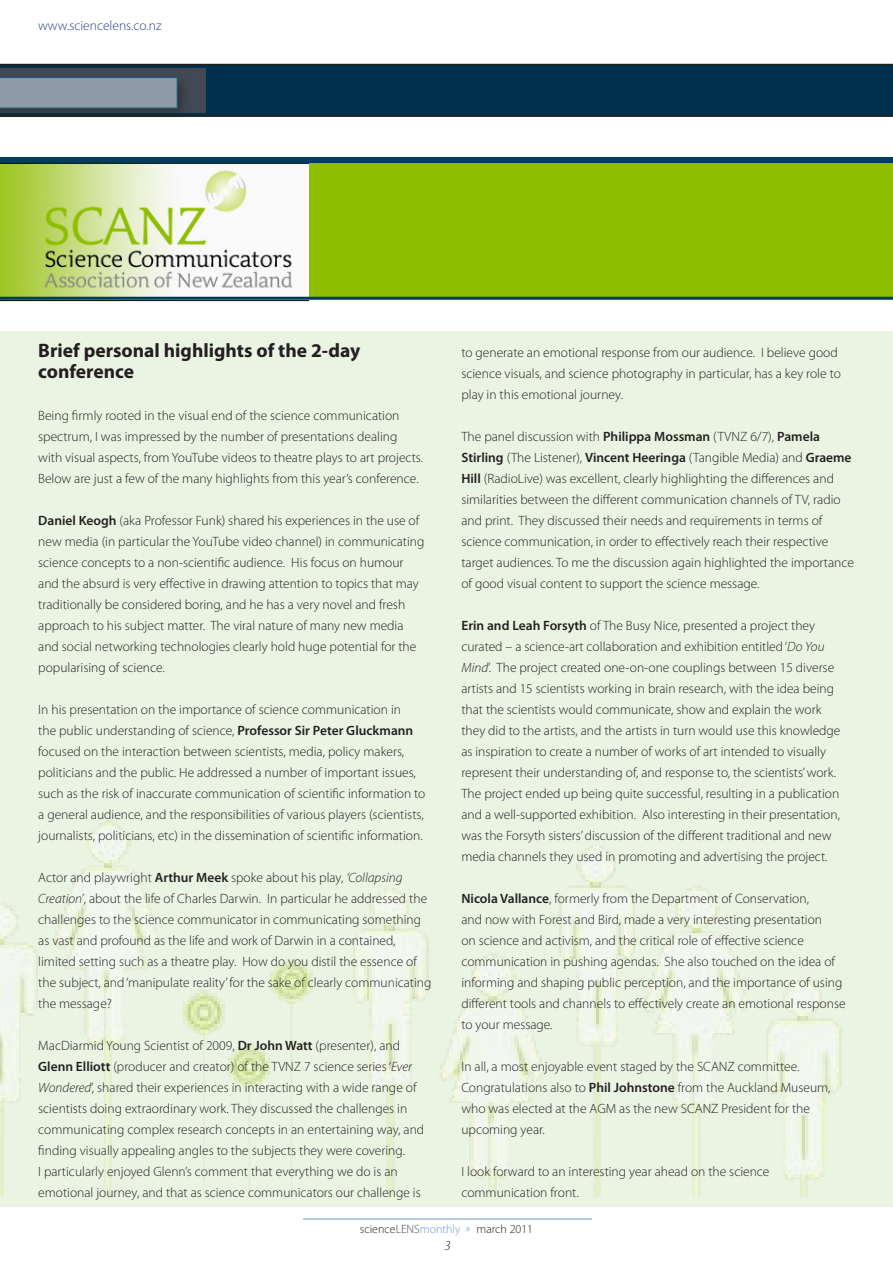
<style>
.page{position:relative;width:893px;height:1263px;background:#fff}
.page>*{position:absolute;margin:0;border:0;box-sizing:border-box;transform-origin:0 0}
.head_sub{font:700 19.5px/21px "Myriad Pro";color:#231f20}
.t1{font:300 13.5px/21px "Myriad Pro";color:#231f20}
.t2{font:300 13.5px "Myriad Pro";color:#253f8e}
.t3{font:italic 300 13.5px "Myriad Pro";color:#231f20}
.t4{font:300 12px "Myriad Pro";color:#231f20}
.s1{font-weight:600}
.s2{font-style:italic}
.s3{color:#434954}
.s4{color:#7299c6}
.s5{font-style:italic;color:#7299c6}
</style>
<div class="page">
<hr style="left:303px;top:1219px;width:289px;height:1px;background:#7299c6">
<div style="left:0;top:160px;width:893px;height:138px;background:#8fbe00"></div>
<div style="left:0;top:332px;width:893px;height:875px;background:#eaf4e3"></div>
<svg style="left:0;top:64px;width:893px;height:53px;background:#023049"></svg>
<img style="left:0;top:821px;width:841px;height:375px">
<div style="left:0;top:68px;width:205px;height:45px;background:#434954"></div>
<div style="left:0;top:73px;width:190px;height:48px;background:#231f20;opacity:.75"></div>
<svg style="left:0;top:77px;width:178px;height:31px;background:#8796a3"></svg>
<img style="left:0;top:163px;width:308px;height:139px">
<div style="left:0;top:157px;width:893px;height:6px;background:#003d5b"></div>
<hr style="left:0;top:297px;width:893px;height:3px;background:#003d5b">
<p class="t2" style="left:38px;top:18px;width:125px">www.sciencelens.co.nz</p>
<p class="head_sub" style="left:38px;top:340px;width:324px">Brief personal highlights of the 2-day conference</p>
<p class="t1" style="left:38px;top:405px;width:386px">Being firmly rooted in the visual end of the science communication spectrum, I was impressed by the number of presentations dealing with visual aspects, from YouTube videos to theatre plays to art projects.<br>Below are just a few of the many highlights from this year’s conference.</p>
<p class="t1" style="left:38px;top:510px;width:388px"><span class="s1">Daniel Keogh</span> (aka Professor Funk) shared his experiences in the use of new media (in particular the YouTube video channel) in communicating science concepts to a non-scientific audience. His focus on humour and the absurd is very effective in drawing attention to topics that may traditionally be considered boring, and he has a very novel and fresh approach to his subject matter. The viral nature of many new media and social networking technologies clearly hold huge potential for the popularising of science.</p>
<p class="t1" style="left:38px;top:699px;width:389px">In his presentation on the importance of science communication in<br>the public understanding of science, <span class="s1">Professor Sir Peter Gluckmann </span>focused on the interaction between scientists, media, policy makers, politicians and the public. He addressed a number of important issues, such as the risk of inaccurate communication of scientific information to a general audience, and the responsibilities of various players (scientists, journalists, politicians, etc) in the dissemination of scientific information.</p>
<p class="t1" style="left:38px;top:867px;width:395px">Actor and playwright <span class="s1">Arthur Meek</span> spoke about his play, <span class="s2">‘Collapsing Creation’</span>, about the life of Charles Darwin. In particular he addressed the challenges to the science communicator in communicating something as vast and profound as the life and work of Darwin in a contained, limited setting such as a theatre play. How do you distil the essence of the subject, and ‘manipulate reality’ for the sake of clearly communicating the message?</p>
<p class="t1" style="left:38px;top:1035px;width:387px">MacDiarmid Young Scientist of 2009, <span class="s1">Dr John Watt</span> (presenter), and <span class="s1">Glenn Elliott</span> (producer and creator) of the TVNZ 7 science series ‘<span class="s2">Ever Wondered</span>’, shared their experiences in interacting with a wide range of scientists doing extraordinary work. They discussed the challenges in communicating complex research concepts in an entertaining way, and finding visually appealing angles to the subjects they were covering.<br>I particularly enjoyed Glenn’s comment that everything we do is an emotional journey, and that as science communicators our challenge is</p>
<p class="t1" style="left:461px;top:342px;width:381px">to generate an emotional response from our audience. I believe good science visuals, and science photography in particular, has a key role to play in this emotional journey.</p>
<p class="t1" style="left:461px;top:426px;width:394px">The panel discussion with <span class="s1">Philippa Mossman</span> (TVNZ 6/7), <span class="s1">Pamela Stirling</span> (The Listener), <span class="s1">Vincent Heeringa</span> (Tangible Media) and <span class="s1">Graeme Hill</span> (RadioLive) was excellent, clearly highlighting the differences and similarities between the different communication channels of TV, radio and print. They discussed their needs and requirements in terms of science communication, in order to effectively reach their respective target audiences. To me the discussion again highlighted the importance of good visual content to support the science message.</p>
<p class="t1" style="left:461px;top:615px;width:381px"><span class="s1">Erin and Leah Forsyth</span> of The Busy Nice, presented a project they curated – a science-art collaboration and exhibition entitled ‘<span class="s2">Do You Mind</span>’. The project created one-on-one couplings between 15 diverse artists and 15 scientists working in brain research, with the idea being that the scientists would communicate, show and explain the work they did to the artists, and the artists in turn would use this knowledge as inspiration to create a number of works of art intended to visually represent their understanding of, and response to, the scientists’ work.<br>The project ended up being quite successful, resulting in a publication and a well-supported exhibition. Also interesting in their presentation, was the Forsyth sisters’ discussion of the different traditional and new media channels they used in promoting and advertising the project.</p>
<p class="t1" style="left:461px;top:888px;width:386px"><span class="s1">Nicola Vallance</span>, formerly from the Department of Conservation,<br>and now with Forest and Bird, made a very interesting presentation<br>on science and activism, and the critical role of effective science communication in pushing agendas. She also touched on the idea of informing and shaping public perception, and the importance of using different tools and channels to effectively create an emotional response to your message.</p>
<p class="t1" style="left:461px;top:1056px;width:371px">In all, a most enjoyable event staged by the SCANZ committee.<br>Congratulations also to <span class="s1">Phil Johnstone</span> from the Auckland Museum, who was elected at the AGM as the new SCANZ President for the upcoming year.</p>
<p class="t1" style="left:461px;top:1161px;width:310px">I look forward to an interesting year ahead on the science communication front.</p>
<p class="t4" style="left:360px;top:1222px;width:175px">science<span class="s3">LENS</span><span class="s4">monthly</span> <span class="s5">»</span> march 2011</p>
<p class="t3" style="left:445px;top:1238px;width:8px">3</p>
</div>
